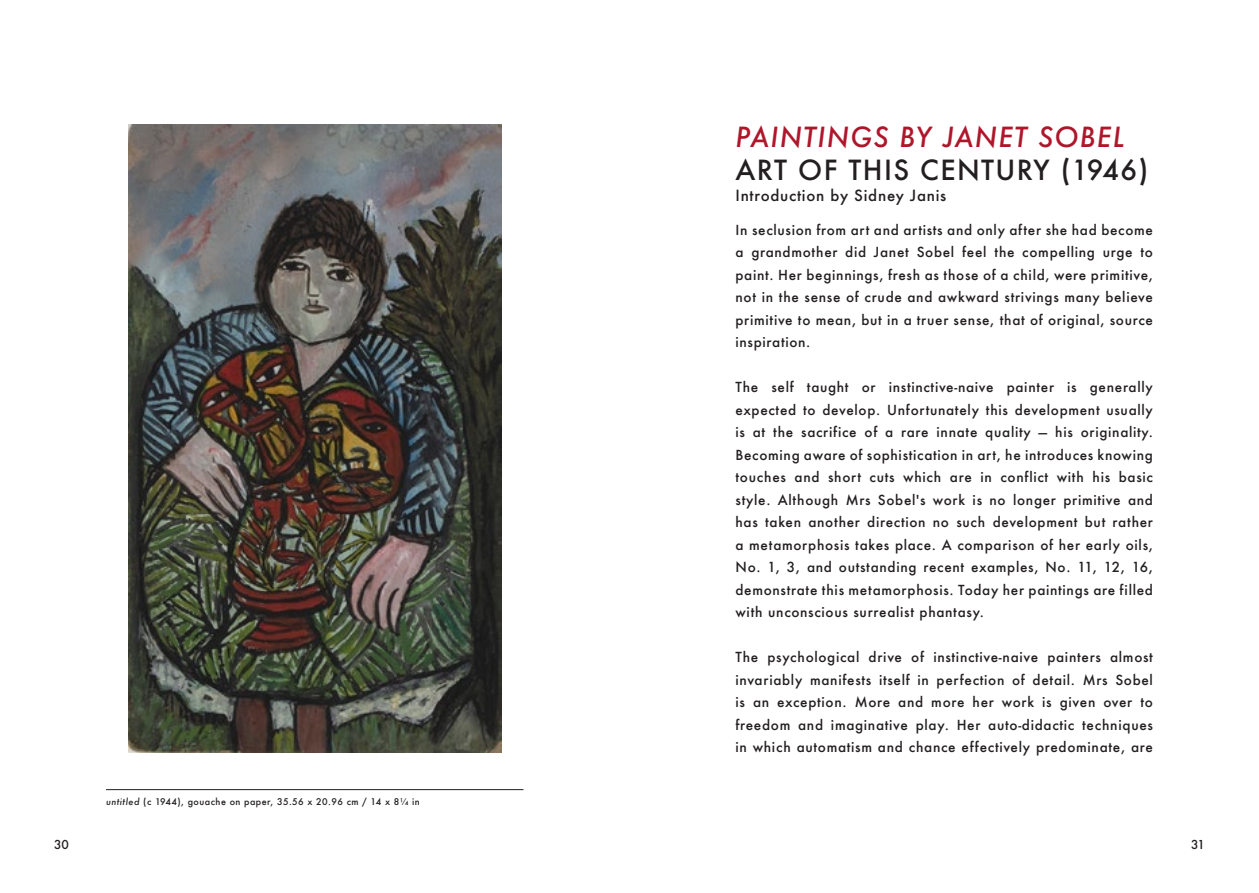
<style>
.page{position:relative;width:1259px;height:893px;background:#fff}
.page>*{position:absolute;margin:0;border:0;box-sizing:border-box;transform-origin:0 0}
.t1{font:500 27px "Futura";letter-spacing:.05em;color:#231f20}
.t2{font:italic 500 27px "Futura";letter-spacing:.05em;color:#ae172b}
.t3{font:500 15px "Futura";letter-spacing:.05em;color:#231f20}
.t4{font:500 13.5px/22.5px "Futura";letter-spacing:.05em;color:#231f20;text-align:justify}
.t5{font:500 12px "Futura";color:#231f20}
.t6{font:500 9px "Futura";letter-spacing:.05em;color:#231f20}
.s1{font-style:italic}
</style>
<div class="page">
<hr style="left:106px;top:789px;width:417px;height:1px;background:#231f20">
<img style="left:128px;top:124px;width:373px;height:629px">
<h1 class="t2" style="left:735px;top:118px;width:390px">PAINTINGS BY JANET SOBEL</h1>
<h1 class="t1" style="left:735px;top:151px;width:414px">ART OF THIS CENTURY (1946)</h1>
<p class="t3" style="left:735px;top:185px;width:212px">Introduction by Sidney Janis</p>
<p class="t6" style="left:106px;top:795px;width:315px"><span class="s1">untitled</span> (c 1944), gouache on paper, 35.56 x 20.96 cm / 14 x 8¼ in</p>
<p class="t4" style="left:735px;top:218px;width:419px">In seclusion from art and artists and only after she had become a grandmother did Janet Sobel feel the compelling urge to paint. Her beginnings, fresh as those of a child, were primitive, not in the sense of crude and awkward strivings many believe primitive to mean, but in a truer sense, that of original, source inspiration.</p>
<p class="t4" style="left:735px;top:376px;width:419px">The self taught or instinctive-naive painter is generally expected to develop. Unfortunately this development usually is at the sacrifice of a rare innate quality — his originality.<br>Becoming aware of sophistication in art, he introduces knowing touches and short cuts which are in conflict with his basic style. Although Mrs Sobel's work is no longer primitive and has taken another direction no such development but rather a metamorphosis takes place. A comparison of her early oils, No. 1, 3, and outstanding recent examples, No. 11, 12, 16, demonstrate this metamorphosis. Today her paintings are filled with unconscious surrealist phantasy.</p>
<p class="t4" style="left:735px;top:646px;width:419px">The psychological drive of instinctive-naive painters almost invariably manifests itself in perfection of detail. Mrs Sobel is an exception. More and more her work is given over to freedom and imaginative play. Her auto-didactic techniques in which automatism and chance effectively predominate, are</p>
<p class="t5" style="left:54px;top:836px;width:16px">30</p>
<p class="t5" style="left:1191px;top:836px;width:15px">31</p>
</div>
